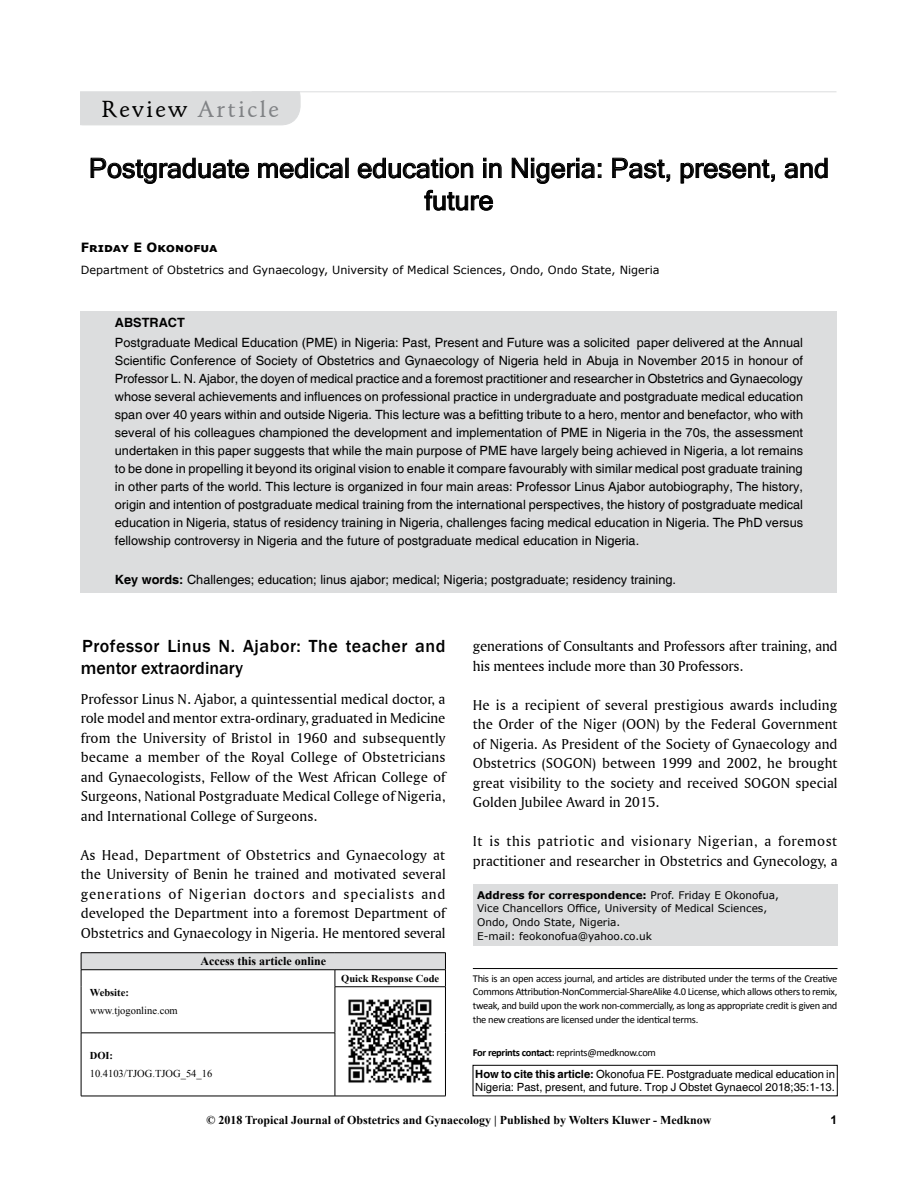
<style>
.page{position:relative;width:918px;height:1188px;background:#fff}
.page>*{position:absolute;margin:0;border:0;box-sizing:border-box;transform-origin:0 0}
.t1{font:27px/32.4px "Microsoft Sans Serif";color:#000;text-align:center}
.t2{font:500 22.5px "Schneidler BT";letter-spacing:.1em;color:#808285}
.t3{font:500 18px/21.6px "Franklin Gothic";letter-spacing:.03em;color:#000}
.t4{font:15px/19.5px "Amerigo BT Roman A";color:#000;text-align:justify}
.t5{font:12.75px/18px "Helvetica";color:#000;text-align:justify}
.t6{font:700 12.75px "Verdana";color:#000}
.t7{font:700 12.75px "Helvetica";color:#000}
.t8{font:700 12px "Times New Roman";color:#000}
.t9{font:700 12px "Arial";color:#000}
.t10{font:11.25px/13.5px "Helvetica";color:#000}
.t11{font:11.25px "Verdana";color:#000}
.t12{font:10.5px/13.6px "Calibri";letter-spacing:-.03em;color:#000;text-align:justify}
.t13{font:10.5px/13.6px "Verdana";color:#000}
.t14{font:10.5px "Times New Roman";color:#000}
.t15{font:700 10.5px "Times New Roman";color:#000}
.s1{color:#000}
.s2{font-weight:700}
</style>
<div class="page">
<div style="left:473px;top:884px;width:365px;height:62px;background:#dcddde"></div>
<hr style="left:252px;top:91px;width:584px;height:1px;background:#dcddde">
<div style="left:81px;top:311px;width:756px;height:282px;background:#dcddde"></div>
<svg style="left:91px;top:158px;width:158px;height:26px"></svg>
<svg style="left:258px;top:158px;width:85px;height:20px"></svg>
<div style="left:346px;top:158px;width:3px;height:20px;border:1px solid #000"></div>
<svg style="left:358px;top:158px;width:115px;height:20px"></svg>
<svg style="left:483px;top:158px;width:19px;height:20px"></svg>
<svg style="left:512px;top:158px;width:89px;height:26px"></svg>
<svg style="left:612px;top:158px;width:58px;height:24px"></svg>
<svg style="left:681px;top:159px;width:94px;height:25px"></svg>
<svg style="left:784px;top:158px;width:44px;height:20px"></svg>
<svg style="left:424px;top:190px;width:69px;height:21px"></svg>
<div style="left:81px;top:953px;width:364px;height:17px;background:#dcddde"></div>
<hr style="left:81px;top:952px;width:254px;height:1px;background:#000">
<hr style="left:335px;top:952px;width:111px;height:1px;background:#000">
<hr style="left:81px;top:969px;width:254px;height:1px;background:#000">
<svg style="left:81px;top:953px;width:1px;height:34px"></svg>
<hr style="left:335px;top:969px;width:111px;height:1px;background:#000">
<svg style="left:335px;top:970px;width:1px;height:16px"></svg>
<svg style="left:445px;top:953px;width:1px;height:33px"></svg>
<hr style="left:81px;top:987px;width:1px;height:46px;background:#000">
<hr style="left:335px;top:986px;width:111px;height:1px;background:#000">
<hr style="left:335px;top:987px;width:1px;height:46px;background:#000">
<hr style="left:445px;top:987px;width:1px;height:46px;background:#000">
<hr style="left:81px;top:1033px;width:254px;height:1px;background:#000">
<hr style="left:81px;top:1033px;width:1px;height:63px;background:#000">
<hr style="left:335px;top:1033px;width:1px;height:63px;background:#000">
<hr style="left:445px;top:1033px;width:1px;height:63px;background:#000">
<hr style="left:81px;top:1096px;width:254px;height:1px;background:#000">
<hr style="left:335px;top:1096px;width:111px;height:1px;background:#000">
<img style="left:348px;top:999px;width:84px;height:84px">
<div style="left:473px;top:1065px;width:364px;height:31px;border:1px solid #000"></div>
<div style="left:80px;top:91px;width:221px;height:35px;background:#dcddde"></div>
<hr style="left:473px;top:968px;width:365px;height:1px;background:#000">
<h2 class="t2" style="left:102px;top:95px;width:179px"><span class="s1">Review</span> Article</h2>
<h1 class="t1" style="left:89px;top:151px;width:742px">Postgraduate medical education in Nigeria: Past, present, and future</h1>
<p class="t6" style="left:81px;top:238px;width:138px">Friday E Okonofua</p>
<p class="t11" style="left:81px;top:262px;width:580px">Department of Obstetrics and Gynaecology, University of Medical Sciences, Ondo, Ondo State, Nigeria</p>
<p class="t7" style="left:115px;top:315px;width:45px">Abstrac</p>
<p class="t7" style="left:177px;top:315px;width:9px">t</p>
<p class="t5" style="left:115px;top:334px;width:690px">Postgraduate Medical Education (PME) in Nigeria: Past, Present and Future was a solicited paper delivered at the Annual Scientific Conference of Society of Obstetrics and Gynaecology of Nigeria held in Abuja in November 2015 in honour of Professor L. N. Ajabor, the doyen of medical practice and a foremost practitioner and researcher in Obstetrics and Gynaecology whose several achievements and influences on professional practice in undergraduate and postgraduate medical education span over 40 years within and outside Nigeria. This lecture was a befitting tribute to a hero, mentor and benefactor, who with several of his colleagues championed the development and implementation of PME in Nigeria in the 70s, the assessment undertaken in this paper suggests that while the main purpose of PME have largely being achieved in Nigeria, a lot remains to be done in propelling it beyond its original vision to enable it compare favourably with similar medical post graduate training in other parts of the world. This lecture is organized in four main areas: Professor Linus Ajabor autobiography, The history, origin and intention of postgraduate medical training from the international perspectives, the history of postgraduate medical education in Nigeria, status of residency training in Nigeria, challenges facing medical education in Nigeria. The PhD versus fellowship controversy in Nigeria and the future of postgraduate medical education in Nigeria.</p>
<p class="t5" style="left:115px;top:571px;width:563px"><span class="s2">Key words:</span> Challenges; education; linus ajabor; medical; Nigeria; postgraduate; residency training.</p>
<h3 class="t3" style="left:81px;top:636px;width:366px">Professor Linus N. Ajabor: The teacher and mentor extraordinary</h3>
<p class="t4" style="left:81px;top:689px;width:366px">Professor Linus N. Ajabor, a quintessential medical doctor, a role model and mentor extra‑ordinary, graduated in Medicine from the University of Bristol in 1960 and subsequently became a member of the Royal College of Obstetricians and Gynaecologists, Fellow of the West African College of Surgeons, National Postgraduate Medical College of Nigeria, and International College of Surgeons.</p>
<p class="t4" style="left:81px;top:845px;width:366px">As Head, Department of Obstetrics and Gynaecology at the University of Benin he trained and motivated several generations of Nigerian doctors and specialists and developed the Department into a foremost Department of Obstetrics and Gynaecology in Nigeria. He mentored several</p>
<p class="t8" style="left:200px;top:953px;width:127px">Access this article online</p>
<p class="t4" style="left:473px;top:636px;width:366px">generations of Consultants and Professors after training, and his mentees include more than 30 Professors.</p>
<p class="t4" style="left:473px;top:695px;width:366px">He is a recipient of several prestigious awards including the Order of the Niger (OON) by the Federal Government of Nigeria. As President of the Society of Gynaecology and Obstetrics (SOGON) between 1999 and 2002, he brought great visibility to the society and received SOGON special Golden Jubilee Award in 2015.</p>
<p class="t4" style="left:473px;top:831px;width:366px">It is this patriotic and visionary Nigerian, a foremost practitioner and researcher in Obstetrics and Gynecology, a</p>
<p class="t13" style="left:477px;top:888px;width:303px"><span class="s2">Address for correspondence:</span> Prof. Friday E Okonofua, Vice Chancellors Office, University of Medical Sciences, Ondo, Ondo State, Nigeria.<br>E‑mail: feokonofua@yahoo.co.uk</p>
<p class="t12" style="left:473px;top:971px;width:366px">This is an open access journal, and articles are distributed under the terms of the Creative Commons Attribution-NonCommercial-ShareAlike 4.0 License, which allows others to remix, tweak, and build upon the work non-commercially, as long as appropriate credit is given and the new creations are licensed under the identical terms.</p>
<p class="t12" style="left:473px;top:1046px;width:185px"><span class="s2">For reprints contact:</span> reprints@medknow.com</p>
<p class="t15" style="left:341px;top:971px;width:100px">Quick Response Code</p>
<p class="t15" style="left:90px;top:985px;width:41px">Website:</p>
<p class="t14" style="left:90px;top:1003px;width:89px">www.tjogonline.com</p>
<p class="t15" style="left:90px;top:1048px;width:25px">DOI:</p>
<p class="t14" style="left:90px;top:1066px;width:124px">10.4103/TJOG.TJOG_54_16</p>
<p class="t10" style="left:475px;top:1068px;width:361px"><span class="s2">How to cite this article:</span> Okonofua FE. Postgraduate medical education in<br>Nigeria: Past, present, and future. Trop J Obstet Gynaecol 2018;35:1-13.</p>
<p class="t8" style="left:206px;top:1111px;width:507px">© 2018 Tropical Journal of Obstetrics and Gynaecology | Published by Wolters Kluwer - Medknow</p>
<p class="t9" style="left:830px;top:1112px;width:8px">1</p>
</div>
